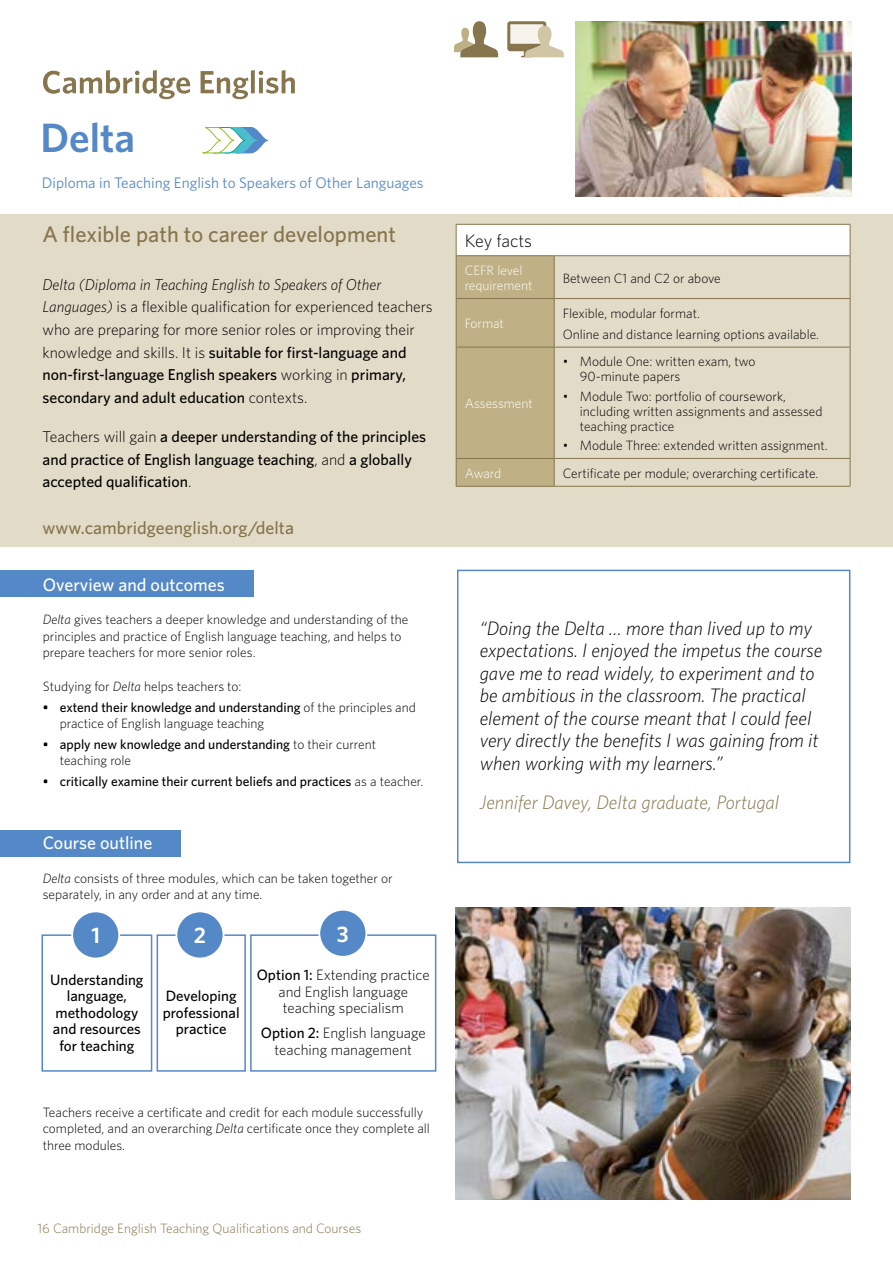
<style>
.page{position:relative;width:893px;height:1263px;background:#fff}
.page>*{position:absolute;margin:0;border:0;box-sizing:border-box;transform-origin:0 0}
.t1{font:600 41.1px "Whitney";color:#5488c7}
.t2{font:500 22.5px "Whitney";color:#86754d}
.t3{font:600 22.5px "Whitney";color:#fff}
.t4{font:italic 300 19.5px/22.5px "Whitney";color:#000}
.t5{font:italic 300 19.5px "Whitney";color:#86754d}
.t6{font:500 18px "Whitney";color:#fff}
.t7{font:500 18px "Whitney";color:#86754d}
.t8{font:300 18px "Whitney";letter-spacing:-.005em;color:#000}
.t9{font:300 15.75px/22.5px "Whitney";color:#000}
.t10{font:500 15.75px/22.5px "Whitney";color:#000}
.t11{font:15.3px "Whitney";color:#5488c7}
.t12{font:300 15px/16.5px "Whitney";color:#000;text-align:center}
.t13{font:500 15px/16.5px "Whitney";color:#000;text-align:center}
.t14{font:300 13.5px/16.5px "Whitney";color:#000}
.t15{font:500 13.5px/16.5px "Whitney";color:#000}
.t16{font:300 13.5px "Whitney";color:#86754d}
.t17{font:300 13.5px/15px "Whitney";color:#fff}
.s1{font-style:italic}
.s2{font-weight:500}
.s3{font-weight:300}
</style>
<div class="page">
<img style="left:575px;top:21px;width:276px;height:176px">
<div style="left:0;top:830px;width:180px;height:27px;background:#5488c7"></div>
<div style="left:0;top:570px;width:254px;height:27px;background:#5488c7"></div>
<div style="left:0;top:214px;width:893px;height:333px;background:#e2dbc8"></div>
<div style="left:41px;top:934px;width:111px;height:138px;border:2px solid #5488c7"></div>
<div style="left:250px;top:934px;width:186px;height:138px;border:2px solid #5488c7"></div>
<div style="left:157px;top:934px;width:89px;height:138px;border:2px solid #5488c7"></div>
<div style="left:72px;top:911px;width:47px;height:47px;background:#5488c7;border-radius:50%"></div>
<div style="left:71px;top:910px;width:49px;height:49px;border:2px solid #fff;border-radius:50%"></div>
<div style="left:176px;top:911px;width:47px;height:47px;background:#5488c7;border-radius:50%"></div>
<div style="left:175px;top:910px;width:49px;height:49px;border:2px solid #fff;border-radius:50%"></div>
<div style="left:319px;top:910px;width:47px;height:47px;background:#5488c7;border-radius:50%"></div>
<div style="left:318px;top:909px;width:49px;height:49px;border:2px solid #fff;border-radius:50%"></div>
<div style="left:456px;top:224px;width:394px;height:32px;background:#fff"></div>
<hr style="left:456px;top:225px;width:1px;height:30px;background:#86754d">
<hr style="left:456px;top:224px;width:98px;height:1px;background:#86754d">
<hr style="left:554px;top:224px;width:296px;height:1px;background:#86754d">
<hr style="left:850px;top:225px;width:1px;height:30px;background:#86754d">
<hr style="left:456px;top:255px;width:98px;height:1px;background:#86754d">
<hr style="left:554px;top:255px;width:296px;height:1px;background:#86754d">
<hr style="left:850px;top:256px;width:1px;height:42px;background:#86754d">
<hr style="left:456px;top:486px;width:98px;height:1px;background:#86754d">
<div style="left:456px;top:256px;width:99px;height:230px;background:#bfb185"></div>
<hr style="left:554px;top:298px;width:296px;height:1px;background:#86754d">
<hr style="left:850px;top:299px;width:1px;height:48px;background:#86754d">
<hr style="left:850px;top:347px;width:1px;height:111px;background:#86754d">
<svg style="left:850px;top:459px;width:1px;height:27px"></svg>
<hr style="left:554px;top:347px;width:296px;height:1px;background:#86754d">
<hr style="left:554px;top:458px;width:296px;height:1px;background:#86754d">
<hr style="left:554px;top:486px;width:296px;height:1px;background:#86754d">
<img style="left:456px;top:907px;width:394px;height:292px">
<svg style="left:43px;top:70px;width:147px;height:29px"></svg>
<svg style="left:201px;top:70px;width:94px;height:29px"></svg>
<svg style="left:202px;top:127px;width:66px;height:26px"></svg>
<svg style="left:454px;top:21px;width:44px;height:36px"></svg>
<svg style="left:507px;top:21px;width:57px;height:36px"></svg>
<div style="left:457px;top:570px;width:393px;height:293px;border:2px solid #5488c7"></div>
<h1 class="t1" style="left:40px;top:110px;width:96px">Delta</h1>
<p class="t11" style="left:42px;top:172px;width:383px">Diploma in Teaching English to Speakers of Other Languages</p>
<h2 class="t2" style="left:43px;top:219px;width:355px">A flexible path to career development</h2>
<p class="t9" style="left:43px;top:273px;width:392px"><span class="s1">Delta (Diploma in Teaching English to Speakers of Other Languages)</span> is a flexible qualification for experienced teachers who are preparing for more senior roles or improving their knowledge and skills. It is <span class="s2">suitable for first-language and non-first-language English speakers</span> working in <span class="s2">primary, secondary and adult education</span> contexts.</p>
<p class="t10" style="left:43px;top:425px;width:385px"><span class="s3">Teachers will gain</span> a deeper understanding of the principles and practice of English language teaching<span class="s3">, and</span> a globally accepted qualification<span class="s3">.</span></p>
<h3 class="t7" style="left:43px;top:516px;width:253px">www.cambridgeenglish.org/delta</h3>
<h3 class="t6" style="left:43px;top:573px;width:184px">Overview and outcomes</h3>
<p class="t14" style="left:43px;top:611px;width:367px"><span class="s1">Delta</span> gives teachers a deeper knowledge and understanding of the principles and practice of English language teaching, and helps to prepare teachers for more senior roles.</p>
<p class="t14" style="left:43px;top:677px;width:200px">Studying for <span class="s1">Delta</span> helps teachers to:</p>
<p class="t14" style="left:60px;top:698px;width:358px;text-indent:-17px"><span class="s2">• extend their knowledge and understanding</span> of the principles and practice of English language teaching</p>
<p class="t15" style="left:60px;top:736px;width:318px;text-indent:-17px">• apply new knowledge and understanding <span class="s3">to their current teaching role</span></p>
<p class="t15" style="left:43px;top:773px;width:382px">• critically examine their current beliefs and practices <span class="s3">as a teacher.</span></p>
<h3 class="t6" style="left:43px;top:831px;width:111px">Course outline</h3>
<p class="t14" style="left:43px;top:869px;width:351px"><span class="s1">Delta</span> consists of three modules, which can be taken together or separately, in any order and at any time.</p>
<h2 class="t3" style="left:91px;top:921px;width:10px">1</h2>
<h2 class="t3" style="left:194px;top:921px;width:14px">2</h2>
<h2 class="t3" style="left:337px;top:919px;width:13px">3</h2>
<p class="t13" style="left:50px;top:971px;width:95px">Understanding language, methodology and resources for teaching</p>
<p class="t12" style="left:257px;top:966px;width:174px"><span class="s2">Option 1:</span> Extending practice and English language teaching specialism</p>
<p class="t13" style="left:163px;top:987px;width:78px">Developing professional practice</p>
<p class="t12" style="left:261px;top:1024px;width:166px"><span class="s2">Option 2:</span> English language teaching management</p>
<p class="t14" style="left:43px;top:1103px;width:389px">Teachers receive a certificate and credit for each module successfully completed, and an overarching <span class="s1">Delta</span> certificate once they complete all three modules.</p>
<p class="t16" style="left:37px;top:1219px;width:325px">16 Cambridge English Teaching Qualifications and Courses</p>
<h3 class="t8" style="left:465px;top:229px;width:69px">Key facts</h3>
<p class="t17" style="left:465px;top:262px;width:69px">CEFR level requirement</p>
<p class="t14" style="left:563px;top:269px;width:160px">Between C1 and C2 or above</p>
<p class="t17" style="left:465px;top:316px;width:41px">Format</p>
<p class="t14" style="left:563px;top:302px;width:258px;line-height:20.7px">Flexible, modular format.<br>Online and distance learning options available.</p>
<p class="t17" style="left:465px;top:396px;width:70px">Assessment</p>
<p class="t14" style="left:580px;top:354px;width:177px;line-height:15px;text-indent:-17px">• Module One: written exam, two<br>90-minute papers</p>
<p class="t14" style="left:580px;top:388px;width:244px;line-height:15px;text-indent:-17px">• Module Two: portfolio of coursework, including written assignments and assessed teaching practice</p>
<p class="t14" style="left:563px;top:436px;width:266px">• Module Three: extended written assignment.</p>
<p class="t17" style="left:465px;top:465px;width:38px">Award</p>
<p class="t14" style="left:563px;top:464px;width:257px">Certificate per module; overarching certificate.</p>
<p class="t4" style="left:480px;top:616px;width:344px">“Doing the Delta … more than lived up to my expectations. I enjoyed the impetus the course gave me to read widely, to experiment and to be ambitious in the classroom. The practical element of the course meant that I could feel very directly the benefits I was gaining from it when working with my learners.”</p>
<h3 class="t5" style="left:480px;top:790px;width:301px">Jennifer Davey, Delta graduate, Portugal</h3>
</div>
